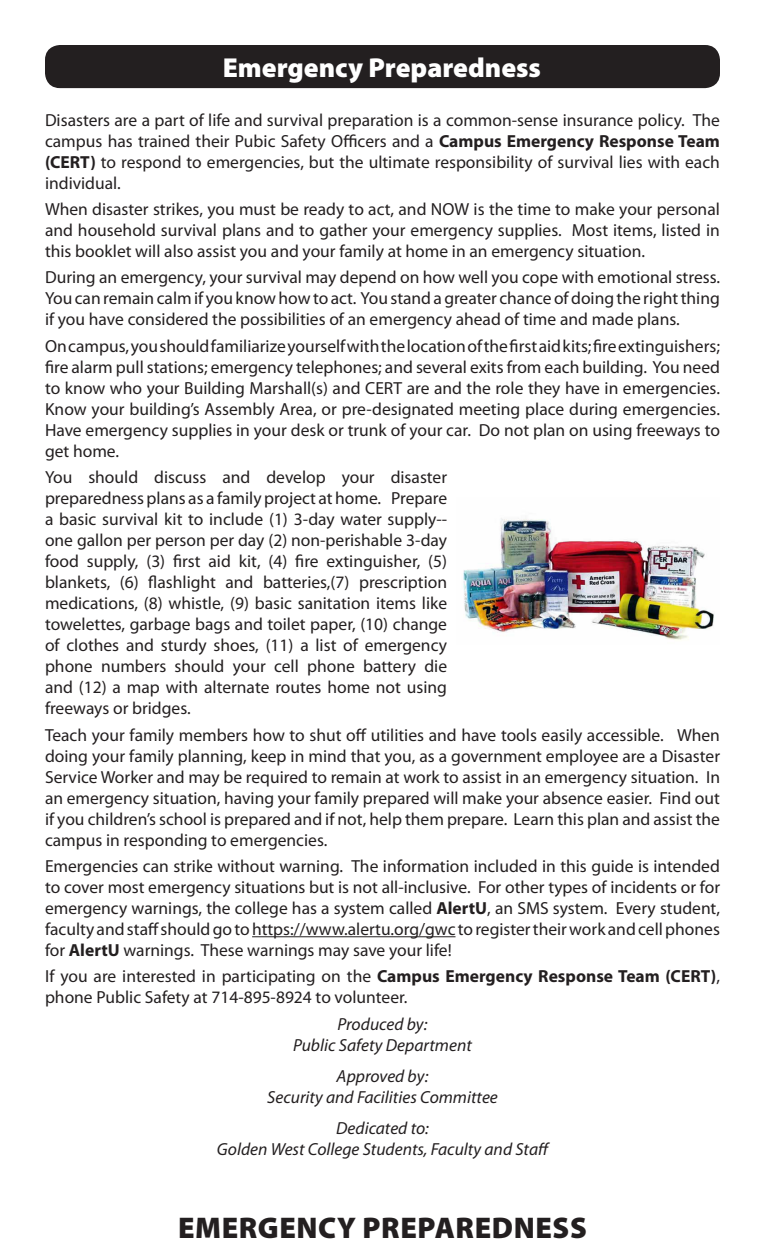
<style>
.page{position:relative;width:765px;height:1260px;background:#fff}
.page>*{position:absolute;margin:0;border:0;box-sizing:border-box;transform-origin:0 0}
.Sub_Heads{font:900 30px "Myriad Pro";letter-spacing:.02em;color:#231f20}
.Sub_Heads-2{font:900 27.5px "Myriad Pro";color:#fff}
.Body_Copy{font:17.5px/21px "Myriad Pro";color:#231f20;text-align:justify}
.Body_Copy-2{font:italic 17.5px "Myriad Pro";color:#231f20}
.s1{font-weight:700}
</style>
<div class="page">
<hr style="left:252px;top:936px;width:204px;height:1px;background:#231f20">
<img style="left:463px;top:518px;width:251px;height:122px">
<div style="left:45px;top:45px;width:675px;height:43px;background:#231f20;border-radius:15px"></div>
<p class="Sub_Heads-2" style="left:223px;top:52px;width:320px">Emergency Preparedness</p>
<p class="Body_Copy" style="left:45px;top:109px;width:677px">Disasters are a part of life and survival preparation is a common-sense insurance policy. The campus has trained their Pubic Safety Officers and a <span class="s1">Campus Emergency Response Team (CERT)</span> to respond to emergencies, but the ultimate responsibility of survival lies with each individual.</p>
<p class="Body_Copy" style="left:45px;top:198px;width:676px">When disaster strikes, you must be ready to act, and NOW is the time to make your personal and household survival plans and to gather your emergency supplies. Most items, listed in this booklet will also assist you and your family at home in an emergency situation.</p>
<p class="Body_Copy" style="left:45px;top:267px;width:677px">During an emergency, your survival may depend on how well you cope with emotional stress.<br>You can remain calm if you know how to act. You stand a greater chance of doing the right thing if you have considered the possibilities of an emergency ahead of time and made plans.</p>
<p class="Body_Copy" style="left:45px;top:335px;width:677px">On campus, you should familiarize yourself with the location of the first aid kits; fire extinguishers; fire alarm pull stations; emergency telephones; and several exits from each building. You need to know who your Building Marshall(s) and CERT are and the role they have in emergencies.<br>Know your building’s Assembly Area, or pre-designated meeting place during emergencies.<br>Have emergency supplies in your desk or trunk of your car. Do not plan on using freeways to get home.</p>
<p class="Body_Copy" style="left:45px;top:467px;width:404px">You should discuss and develop your disaster preparedness plans as a family project at home. Prepare a basic survival kit to include (1) 3-day water supply-- one gallon per person per day (2) non-perishable 3-day food supply, (3) first aid kit, (4) fire extinguisher, (5) blankets, (6) flashlight and batteries,(7) prescription medications, (8) whistle, (9) basic sanitation items like towelettes, garbage bags and toilet paper, (10) change of clothes and sturdy shoes, (11) a list of emergency phone numbers should your cell phone battery die and (12) a map with alternate routes home not using freeways or bridges.</p>
<p class="Body_Copy" style="left:45px;top:724px;width:677px">Teach your family members how to shut off utilities and have tools easily accessible. When doing your family planning, keep in mind that you, as a government employee are a Disaster Service Worker and may be required to remain at work to assist in an emergency situation. In an emergency situation, having your family prepared will make your absence easier. Find out if you children’s school is prepared and if not, help them prepare. Learn this plan and assist the campus in responding to emergencies.</p>
<p class="Body_Copy" style="left:45px;top:855px;width:677px">Emergencies can strike without warning. The information included in this guide is intended to cover most emergency situations but is not all-inclusive. For other types of incidents or for emergency warnings, the college has a system called <span class="s1">AlertU</span>, an SMS system. Every student, faculty and staff should go to https://www.alertu.org/gwc to register their work and cell phones for <span class="s1">AlertU</span> warnings. These warnings may save your life!</p>
<p class="Body_Copy" style="left:45px;top:966px;width:677px">If you are interested in participating on the <span class="s1">Campus Emergency Response Team (CERT)</span>, phone Public Safety at 714-895-8924 to volunteer.</p>
<p class="Body_Copy-2" style="left:338px;top:1013px;width:91px">Produced by:</p>
<p class="Body_Copy-2" style="left:293px;top:1034px;width:180px">Public Safety Department</p>
<p class="Body_Copy-2" style="left:337px;top:1065px;width:93px">Approved by:</p>
<p class="Body_Copy-2" style="left:267px;top:1086px;width:232px">Security and Facilities Committee</p>
<p class="Body_Copy-2" style="left:336px;top:1117px;width:94px">Dedicated to:</p>
<p class="Body_Copy-2" style="left:217px;top:1138px;width:335px">Golden West College Students, Faculty and Staff</p>
<p class="Sub_Heads" style="left:178px;top:1210px;width:410px">EMERGENCY PREPAREDNESS</p>
</div>
